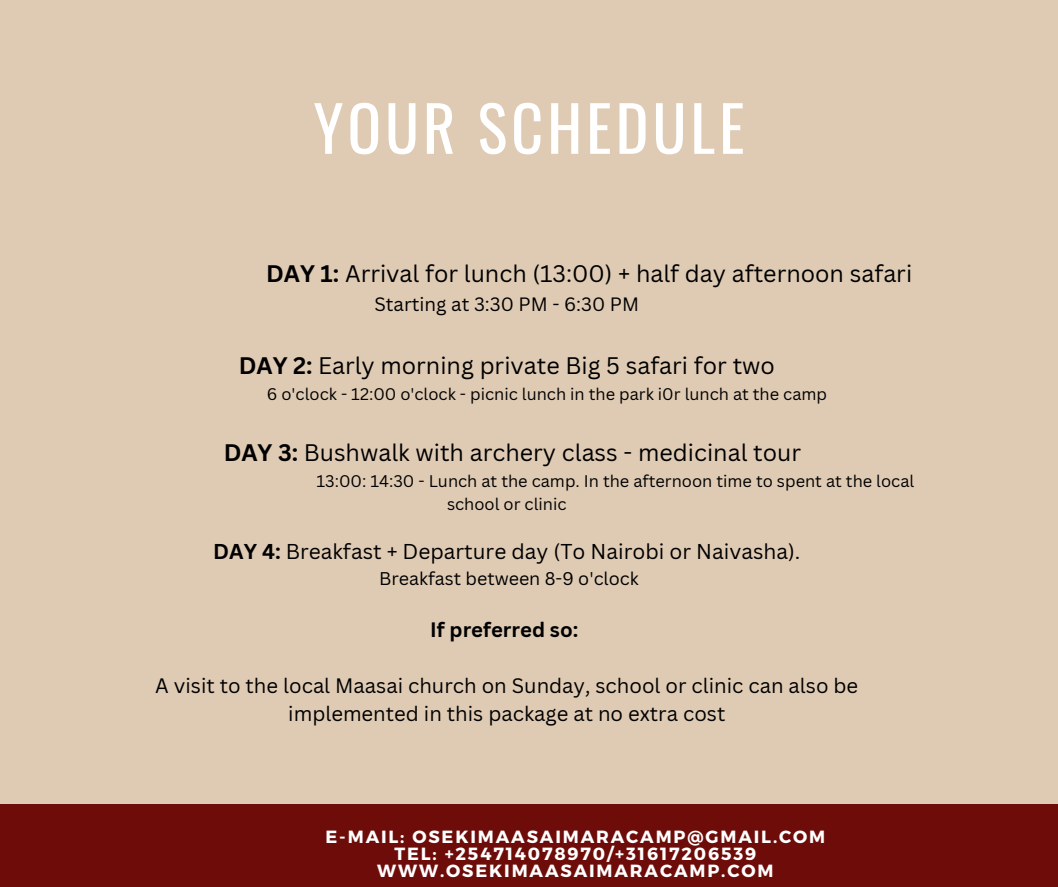
<style>
.page{position:relative;width:1058px;height:887px;background:#fff}
.page>*{position:absolute;margin:0;border:0;box-sizing:border-box;transform-origin:0 0}
.t1{font:62.55px "Oswald";letter-spacing:.065em;color:#fff}
.t2{font:23.25px "Canva Sans";color:#000}
.t3{font:20.85px "Canva Sans";color:#000}
.t4{font:20.25px/28.2px "Canva Sans";color:#000;text-align:center}
.t5{font:700 20.25px "Canva Sans";color:#000}
.t6{font:18.75px "Canva Sans";color:#000}
.t7{font:17.85px "Canva Sans";color:#000}
.t8{font:700 17.55px/16.8px "Montserrat";letter-spacing:.105em;color:#fff;text-align:center}
.t9{font:16.35px/22.5px "Canva Sans";color:#000}
.s1{font-weight:700}
</style>
<div class="page">
<div style="left:0;top:0;width:1058px;height:886px;background:#dfcbb4"></div>
<div style="left:0;top:803px;width:1058px;height:83px;background:#6d0c09"></div>
<h1 class="t1" style="left:313px;top:79px;width:432px">YOUR SCHEDULE</h1>
<h2 class="t2" style="left:266px;top:257px;width:647px"><span class="s1">DAY 1:</span> Arrival for lunch (13:00) + half day afternoon safari</h2>
<p class="t6" style="left:374px;top:290px;width:266px">Starting at 3:30 PM - 6:30 PM</p>
<h2 class="t2" style="left:239px;top:349px;width:537px"><span class="s1">DAY 2:</span> Early morning private Big 5 safari for two</h2>
<p class="t9" style="left:267px;top:382px;width:561px">6 o'clock - 12:00 o'clock - picnic lunch in the park i0r lunch at the camp</p>
<h2 class="t2" style="left:224px;top:436px;width:579px"><span class="s1">DAY 3:</span> Bushwalk with archery class - medicinal tour</h2>
<p class="t9" style="left:447px;top:469px;width:469px;text-indent:-131px">13:00: 14:30 - Lunch at the camp. In the afternoon time to spent at the local school or clinic</p>
<p class="t3" style="left:213px;top:537px;width:588px"><span class="s1">DAY 4:</span> Breakfast + Departure day (To Nairobi or Naivasha).</p>
<p class="t7" style="left:379px;top:566px;width:261px">Breakfast between 8-9 o'clock</p>
<p class="t5" style="left:430px;top:615px;width:149px">If preferred so:</p>
<p class="t4" style="left:155px;top:671px;width:704px">A visit to the local Maasai church on Sunday, school or clinic can also be implemented in this package at no extra cost</p>
<p class="t8" style="left:325px;top:827px;width:501px">E-MAIL: OSEKIMAASAIMARACAMP@GMAIL.COM<br>TEL: +254714078970/+31617206539<br>WWW.OSEKIMAASAIMARACAMP.COM</p>
</div>
